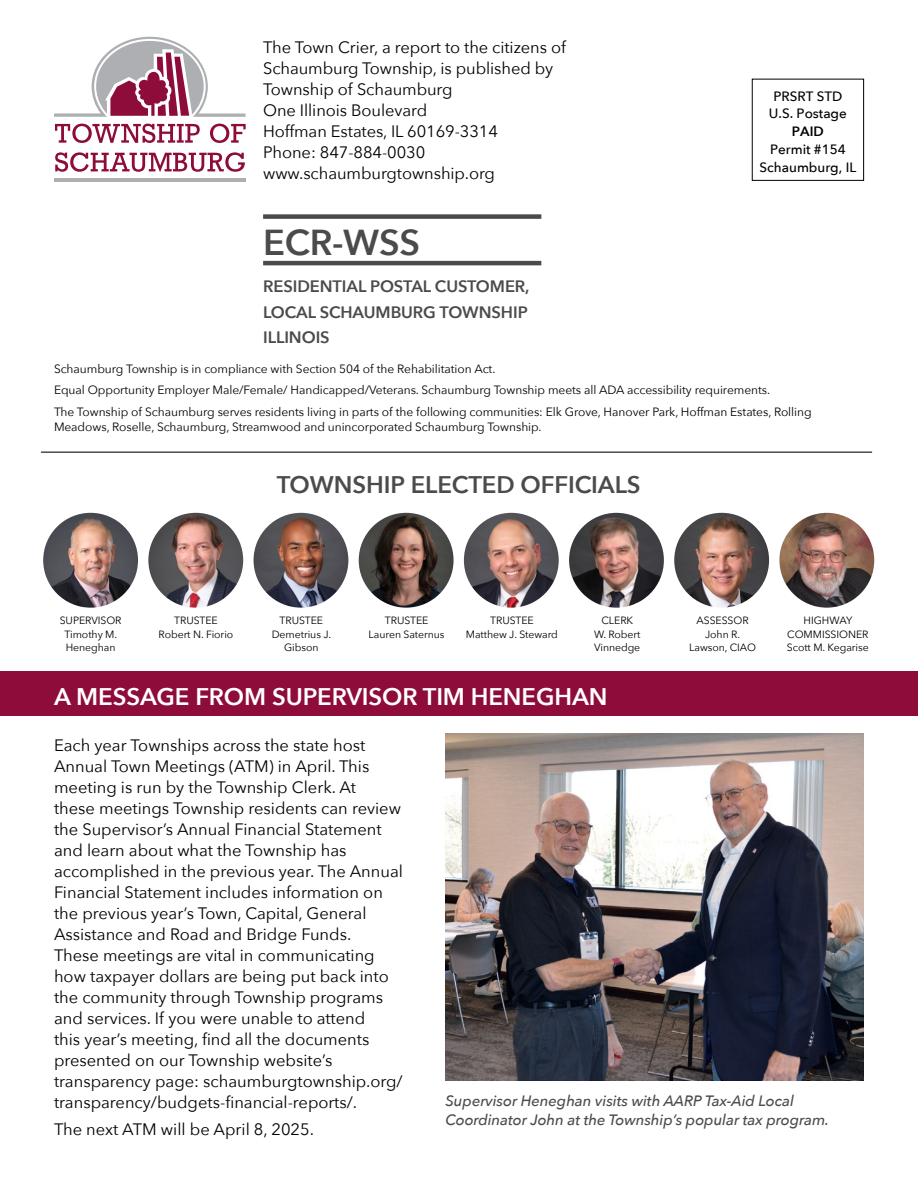
<style>
.page{position:relative;width:918px;height:1188px;background:#fff}
.page>*{position:absolute;margin:0;border:0;box-sizing:border-box;transform-origin:0 0}
.t1{font:600 36px "Avenir Next";letter-spacing:-.005em;color:#4a4b4b}
.t2{font:600 24px "Avenir Next";letter-spacing:-.005em;color:#fff}
.t3{font:600 24px "Avenir Next";letter-spacing:-.005em;color:#4a4b4b}
.t4{font:16.5px/21px "Avenir Next";color:#000}
.t5{font:600 16.5px/25.7px "Avenir Next";letter-spacing:-.005em;color:#4a4b4b;text-align:justify}
.t6{font:italic 500 15px/19.5px "Avenir Next";letter-spacing:-.005em;color:#4a4b4b}
.t7{font:500 13.5px/18px "Avenir Next";color:#000;text-align:center}
.t8{font:600 13.5px "Avenir Next";color:#000}
.t9{font:12px/21.8px "Avenir Next";letter-spacing:-.005em;color:#000}
.t10{font:10.5px/13.5px "Avenir Next";letter-spacing:-.005em;color:#000;text-align:center}
</style>
<div class="page">
<img style="left:43px;top:513px;width:95px;height:95px;border-radius:47px">
<img style="left:464px;top:513px;width:95px;height:95px;border-radius:47px">
<img style="left:254px;top:513px;width:94px;height:95px;border-radius:47px">
<img style="left:674px;top:513px;width:95px;height:95px;border-radius:47px">
<img style="left:148px;top:513px;width:95px;height:95px;border-radius:47px">
<img style="left:569px;top:513px;width:95px;height:95px;border-radius:47px">
<img style="left:359px;top:513px;width:95px;height:95px;border-radius:47px">
<img style="left:779px;top:513px;width:95px;height:95px;border-radius:47px">
<svg style="left:54px;top:37px;width:192px;height:80px"></svg>
<hr style="left:54px;top:178px;width:192px;height:3px;background:#adafb2">
<svg style="left:55px;top:124px;width:145px;height:19px"></svg>
<svg style="left:210px;top:124px;width:36px;height:19px"></svg>
<svg style="left:55px;top:152px;width:190px;height:20px"></svg>
<div style="left:263px;top:214px;width:278px;height:5px;background:#4a4b4b"></div>
<hr style="left:263px;top:261px;width:278px;height:4px;background:#4a4b4b">
<hr style="left:41px;top:451px;width:831px;height:2px;background:#4a4b4b">
<div style="left:0;top:671px;width:918px;height:45px;background:#8e0c3a"></div>
<div style="left:752px;top:79px;width:112px;height:102px;border:1px solid #000"></div>
<img style="left:446px;top:733px;width:418px;height:347px">
<p class="t4" style="left:263px;top:36px;width:304px">The Town Crier, a report to the citizens of<br>Schaumburg Township, is published by<br>Township of Schaumburg<br>One Illinois Boulevard<br>Hoffman Estates, IL 60169-3314<br>Phone: 847-884-0030 www.schaumburgtownship.org</p>
<h1 class="t1" style="left:263px;top:212px;width:159px">ECR-WSS</h1>
<p class="t5" style="left:263px;top:273px;width:268px">RESIDENTIAL POSTAL CUSTOMER, LOCAL SCHAUMBURG TOWNSHIP ILLINOIS</p>
<p class="t7" style="left:769px;top:86px;width:79px">PRSRT STD<br>U.S. Postage</p>
<p class="t8" style="left:792px;top:120px;width:33px">PAID</p>
<p class="t7" style="left:760px;top:140px;width:98px">Permit #154<br>Schaumburg, IL</p>
<p class="t9" style="left:54px;top:357px;width:759px">Schaumburg Township is in compliance with Section 504 of the Rehabilitation Act.<br>Equal Opportunity Employer Male/Female/ Handicapped/Veterans. Schaumburg Township meets all ADA accessibility requirements.<br>The Township of Schaumburg serves residents living in parts of the following communities: Elk Grove, Hanover Park, Hoffman Estates, Rolling</p>
<p class="t9" style="left:54px;top:416px;width:489px">Meadows, Roselle, Schaumburg, Streamwood and unincorporated Schaumburg Township.</p>
<h2 class="t3" style="left:277px;top:464px;width:365px">TOWNSHIP ELECTED OFFICIALS</h2>
<p class="t10" style="left:60px;top:613px;width:63px">SUPERVISOR<br>Timothy M.<br>Heneghan</p>
<p class="t10" style="left:159px;top:613px;width:76px">TRUSTEE<br>Robert N. Fiorio</p>
<p class="t10" style="left:272px;top:613px;width:61px">TRUSTEE<br>Demetrius J.<br>Gibson</p>
<p class="t10" style="left:369px;top:613px;width:78px">TRUSTEE<br>Lauren Saternus</p>
<p class="t10" style="left:466px;top:613px;width:94px">TRUSTEE<br>Matthew J. Steward</p>
<p class="t10" style="left:594px;top:613px;width:48px">CLERK<br>W. Robert<br>Vinnedge</p>
<p class="t10" style="left:689px;top:613px;width:68px">ASSESSOR<br>John R.<br>Lawson, CIAO</p>
<p class="t10" style="left:787px;top:613px;width:83px">HIGHWAY<br>COMMISSIONER<br>Scott M. Kegarise</p>
<h2 class="t2" style="left:54px;top:676px;width:555px">A MESSAGE FROM SUPERVISOR TIM HENEGHAN</h2>
<p class="t4" style="left:54px;top:734px;width:350px">Each year Townships across the state host Annual Town Meetings (ATM) in April. This meeting is run by the Township Clerk. At<br>these meetings Township residents can review the Supervisor’s Annual Financial Statement and learn about what the Township has accomplished in the previous year. The Annual Financial Statement includes information on the previous year’s Town, Capital, General Assistance and Road and Bridge Funds.<br>These meetings are vital in communicating how taxpayer dollars are being put back into the community through Township programs and services. If you were unable to attend<br>this year’s meeting, find all the documents presented on our Township website’s transparency page: schaumburgtownship.org/ transparency/budgets-financial-reports/.</p>
<p class="t4" style="left:54px;top:1118px;width:262px">The next ATM will be April 8, 2025.</p>
<p class="t6" style="left:446px;top:1090px;width:385px">Supervisor Heneghan visits with AARP Tax-Aid Local<br>Coordinator John at the Township’s popular tax program.</p>
</div>
